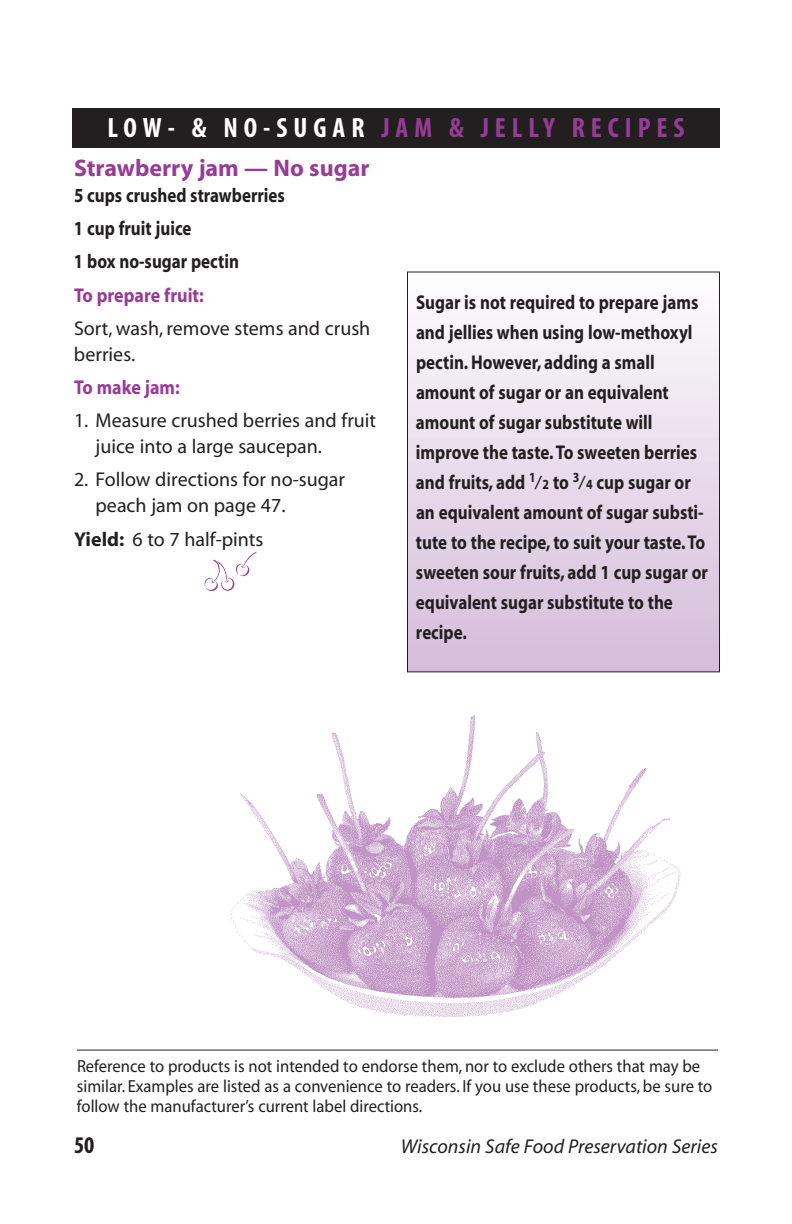
<style>
.page{position:relative;width:792px;height:1224px;background:#fff}
.page>*{position:absolute;margin:0;border:0;box-sizing:border-box;transform-origin:0 0}
.t1{font:60px "Df Delectables Plain";color:#973c96}
.t2{font:700 condensed 28px "Myriad";letter-spacing:.215em;color:#973c96}
.t3{font:700 24px "Myriad";color:#973c96}
.t4{font:700 condensed 24px "Myriad";color:#231f20}
.t5{font:700 20px/30px "Myriad";color:#231f20;scale:.85 1}
.t6{font:20px/26px "Myriad";color:#231f20}
.t7{font:italic 20px "Myriad";color:#231f20}
.t8{font:700 20px "Myriad";color:#973c96;scale:.9 1}
.t9{font:17.6px/20px "Myriad";color:#231f20;scale:.95 1}
.s1{color:#fff}
.s2{font-weight:700}
.s3{font-size:14px}
</style>
<div class="page">
<div style="left:408px;top:272px;width:312px;height:400px;background:linear-gradient(to bottom,#fefdfe,#d5bbda)"></div>
<div style="left:407px;top:272px;width:313px;height:400px;border:1px solid #231f20"></div>
<div style="left:72px;top:108px;width:648px;height:39px;background:#231f20"></div>
<hr style="left:77px;top:1050px;width:641px;height:1px;background:#231f20">
<img style="left:230px;top:714px;width:451px;height:303px">
<h2 class="t2" style="left:108px;top:119px;width:579px"><span class="s1">LOW- &amp; NO-SUGAR</span> JAM &amp; JELLY RECIPES</h2>
<p class="t3" style="left:74px;top:159px;width:297px">Strawberry jam — No sugar</p>
<p class="t5" style="left:74px;top:180px;width:250px;line-height:33.2px">5 cups crushed strawberries<br>1 cup fruit juice<br>1 box no-sugar pectin</p>
<p class="t8" style="left:74px;top:287px;width:146px">To prepare fruit:</p>
<p class="t6" style="left:74px;top:317px;width:298px">Sort, wash, remove stems and crush berries.</p>
<p class="t8" style="left:74px;top:380px;width:119px">To make jam:</p>
<p class="t6" style="left:96px;top:409px;width:282px;text-indent:-22px">1. Measure crushed berries and fruit juice into a large saucepan.</p>
<p class="t6" style="left:96px;top:468px;width:251px;text-indent:-22px">2. Follow directions for no-sugar peach jam on page 47.</p>
<p class="t6" style="left:74px;top:528px;width:191px"><span class="s2">Yield:</span> 6 to 7 half-pints</p>
<h1 class="t1" style="left:202px;top:553px;width:59px">d</h1>
<p class="t5" style="left:416px;top:289px;width:345px">Sugar is not required to prepare jams and jellies when using low-methoxyl pectin. However, adding a small amount of sugar or an equivalent amount of sugar substitute will improve the taste.To sweeten berries and fruits, add <sup>1</sup>⁄<span class="s3">2</span> to <sup>3</sup>⁄<span class="s3">4</span> cup sugar or an equivalent amount of sugar substi&shy;tute to the recipe, to suit your taste.To sweeten sour fruits, add 1 cup sugar or equivalent sugar substitute to the recipe.</p>
<p class="t9" style="left:77px;top:1058px;width:670px">Reference to products is not intended to endorse them, nor to exclude others that may be similar. Examples are listed as a convenience to readers. If you use these products, be sure to follow the manufacturer’s current label directions.</p>
<p class="t4" style="left:74px;top:1136px;width:22px">50</p>
<p class="t7" style="left:401px;top:1138px;width:319px">Wisconsin Safe Food Preservation Series</p>
</div>
